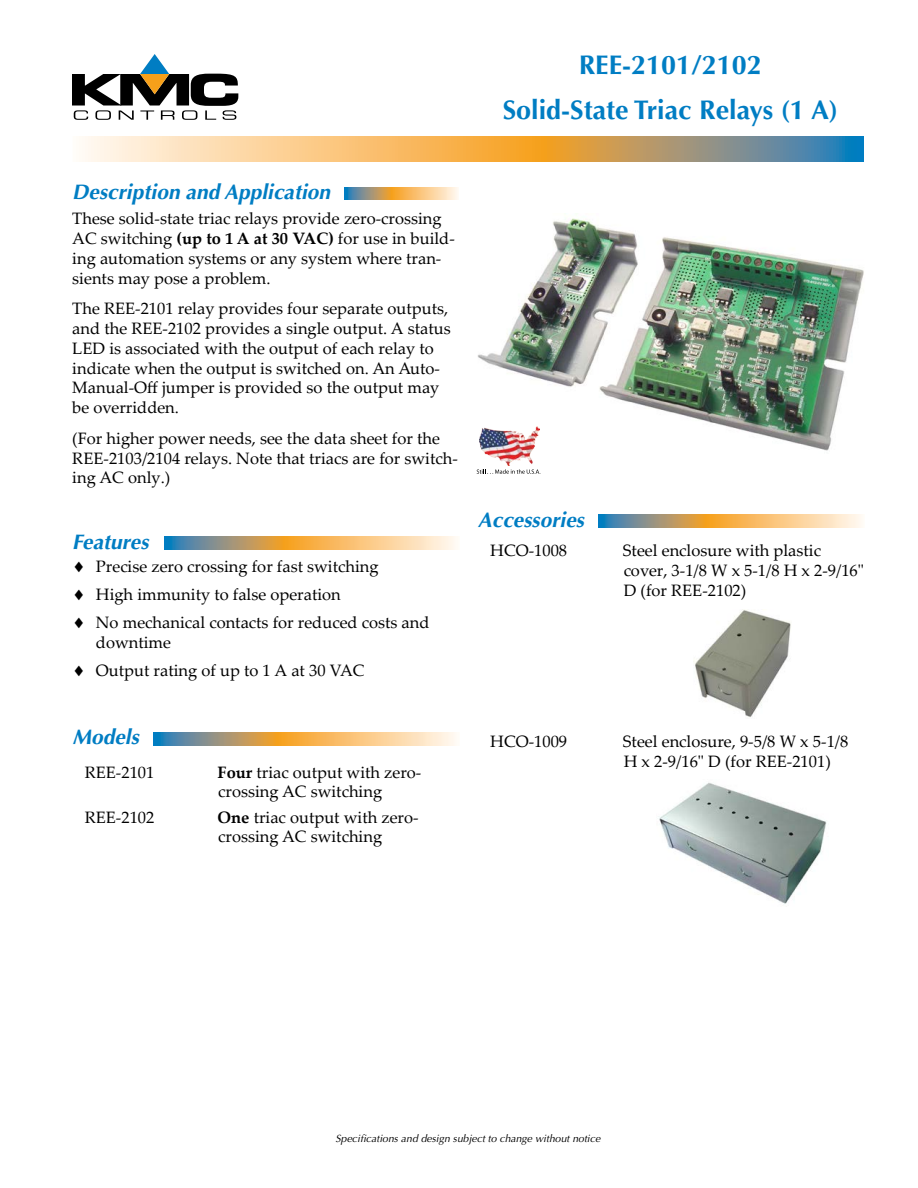
<style>
.page{position:relative;width:918px;height:1188px;background:#fff}
.page>*{position:absolute;margin:0;border:0;box-sizing:border-box;transform-origin:0 0}
.t1{font:700 27px/45.3px "Optima";color:#007dc3;text-align:center}
.t2{font:italic 700 21px "Optima";color:#007dc3}
.t3{font:16.5px/19.8px "Palatino Linotype";color:#000}
.t4{font:italic 10.5px "Optima";color:#000}
.s1{font-weight:700}
</style>
<div class="page">
<img style="left:478px;top:218px;width:386px;height:233px">
<svg style="left:82px;top:136px;width:781px;height:25px;background:#cfb383"></svg>
<svg style="left:72px;top:54px;width:166px;height:66px"></svg>
<svg style="left:345px;top:188px;width:113px;height:11px"></svg>
<svg style="left:154px;top:732px;width:302px;height:13px;background:#cfb383"></svg>
<img style="left:480px;top:426px;width:60px;height:39px">
<svg style="left:477px;top:469px;width:64px;height:5px"></svg>
<svg style="left:598px;top:514px;width:264px;height:14px;background:#ceb383"></svg>
<svg style="left:165px;top:536px;width:291px;height:14px;background:#ceb383"></svg>
<img style="left:693px;top:609px;width:98px;height:108px">
<img style="left:658px;top:782px;width:169px;height:122px">
<h1 class="t1" style="left:503px;top:43px;width:337px">REE-2101/2102<br>Solid-State Triac Relays (1 A)</h1>
<p class="t2" style="left:72px;top:180px;width:259px">Description and Application</p>
<p class="t3" style="left:72px;top:208px;width:384px">These solid-state triac relays provide zero-crossing AC switching <span class="s1">(up to 1 A at 30 VAC)</span> for use in build&shy;ing automation systems or any system where tran&shy;sients may pose a problem.</p>
<p class="t3" style="left:72px;top:298px;width:380px">The REE-2101 relay provides four separate outputs, and the REE-2102 provides a single output. A status LED is associated with the output of each relay to indicate when the output is switched on. An Auto-Manual-Off jumper is provided so the output may be overridden.</p>
<p class="t3" style="left:72px;top:428px;width:387px">(For higher power needs, see the data sheet for the<br>REE-2103/2104 relays. Note that triacs are for switch&shy;ing AC only.)</p>
<p class="t2" style="left:72px;top:530px;width:78px">Features</p>
<p class="t3" style="left:72px;top:552px;width:359px;line-height:28px">♦ Precise zero crossing for fast switching<br>♦ High immunity to false operation<br>♦ No mechanical contacts for reduced costs and</p>
<p class="t3" style="left:72px;top:628px;width:294px;line-height:28px;text-indent:24px">downtime<br>♦ Output rating of up to 1 A at 30 VAC</p>
<p class="t2" style="left:72px;top:725px;width:68px">Models</p>
<p class="t3" style="left:85px;top:761px;width:71px">REE-2101</p>
<p class="t3" style="left:217px;top:761px;width:205px"><span class="s1">Four</span> triac output with zero&shy;crossing AC switching</p>
<p class="t3" style="left:85px;top:806px;width:71px">REE-2102</p>
<p class="t3" style="left:217px;top:806px;width:203px"><span class="s1">One</span> triac output with zero&shy;crossing AC switching</p>
<p class="t2" style="left:478px;top:508px;width:108px">Accessories</p>
<p class="t3" style="left:490px;top:540px;width:78px">HCO-1008</p>
<p class="t3" style="left:623px;top:540px;width:242px">Steel enclosure with plastic cover, 3-1/8 W x 5-1/8 H x 2-9/16"<br>D (for REE-2102)</p>
<p class="t3" style="left:490px;top:731px;width:78px">HCO-1009</p>
<p class="t3" style="left:623px;top:731px;width:227px">Steel enclosure, 9-5/8 W x 5-1/8<br>H x 2-9/16" D (for REE-2101)</p>
<p class="t4" style="left:336px;top:1133px;width:266px">Specifications and design subject to change without notice</p>
</div>
